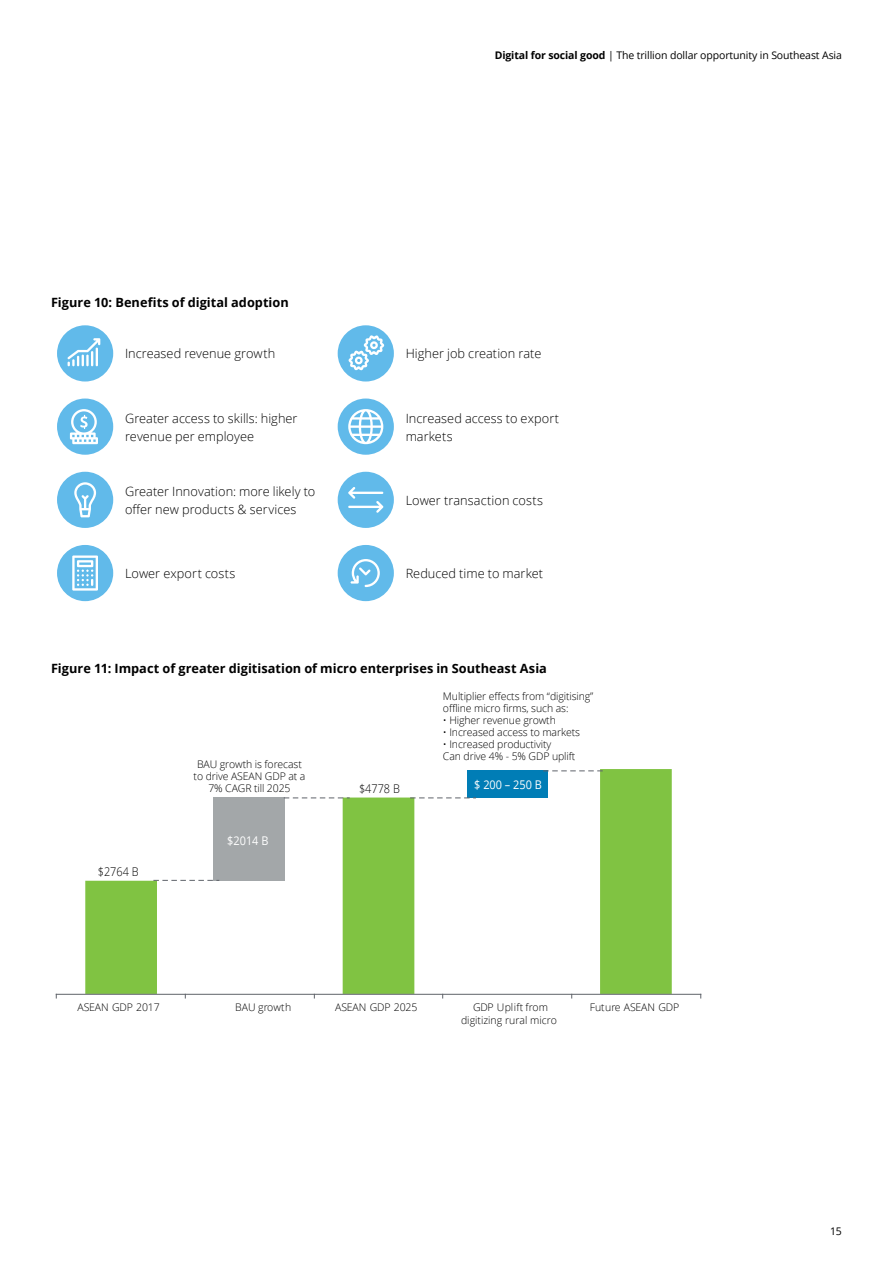
<style>
.page{position:relative;width:893px;height:1263px;background:#fff}
.page>*{position:absolute;margin:0;border:0;box-sizing:border-box;transform-origin:0 0}
.t1{font:300 12.75px/18px "Open Sans";letter-spacing:.005em;color:#000}
.t2{font:700 12.75px "Open Sans";letter-spacing:.005em;color:#000}
.t3{font:12px "Open Sans";color:#fff;scale:.91 1}
.t4{font:300 12px "Open Sans";color:#000;scale:.91 1}
.t5{font:300 10.5px/12px "Open Sans";letter-spacing:-.01em;color:#000}
.t6{font:10.5px "Open Sans";letter-spacing:-.01em;color:#000}
.t7{font:300 10.5px "Open Sans";letter-spacing:.02em;color:#000}
.s1{font-weight:700}
</style>
<div class="page">
<svg style="left:85px;top:769px;width:587px;height:225px"></svg>
<div style="left:214px;top:797px;width:71px;height:84px;background:#a3a7a9"></div>
<hr style="left:56px;top:994px;width:645px;height:1px;background:#5f636a">
<div style="left:468px;top:770px;width:80px;height:28px;background:#007db6"></div>
<svg style="left:154px;top:880px;width:65px;height:1px"></svg>
<svg style="left:284px;top:797px;width:65px;height:1px"></svg>
<svg style="left:411px;top:797px;width:64px;height:1px"></svg>
<svg style="left:544px;top:770px;width:61px;height:1px"></svg>
<svg style="left:57px;top:325px;width:56px;height:56px"></svg>
<svg style="left:338px;top:325px;width:56px;height:56px"></svg>
<svg style="left:57px;top:398px;width:56px;height:57px"></svg>
<svg style="left:338px;top:398px;width:56px;height:57px"></svg>
<svg style="left:57px;top:472px;width:56px;height:56px"></svg>
<svg style="left:338px;top:472px;width:56px;height:56px"></svg>
<svg style="left:57px;top:545px;width:56px;height:56px"></svg>
<svg style="left:338px;top:545px;width:56px;height:56px"></svg>
<p class="t2" style="left:51px;top:294px;width:239px">Figure 10: Benefits of digital adoption</p>
<p class="t6" style="left:495px;top:48px;width:349px"><span class="s1">Digital for social good</span> | The trillion dollar opportunity in Southeast Asia</p>
<p class="t1" style="left:125px;top:344px;width:152px">Increased revenue growth</p>
<p class="t1" style="left:406px;top:344px;width:137px">Higher job creation rate</p>
<p class="t1" style="left:125px;top:408px;width:174px">Greater access to skills: higher revenue per employee</p>
<p class="t1" style="left:406px;top:408px;width:155px">Increased access to export markets</p>
<p class="t1" style="left:125px;top:482px;width:192px">Greater Innovation: more likely to offer new products &amp; services</p>
<p class="t1" style="left:406px;top:491px;width:139px">Lower transaction costs</p>
<p class="t1" style="left:125px;top:564px;width:112px">Lower export costs</p>
<p class="t1" style="left:406px;top:564px;width:139px">Reduced time to market</p>
<p class="t2" style="left:51px;top:659px;width:497px">Figure 11: Impact of greater digitisation of micro enterprises in Southeast Asia</p>
<p class="t4" style="left:98px;top:863px;width:46px">$2764 B</p>
<p class="t5" style="left:194px;top:757px;width:113px;text-align:center">BAU growth is forecast to drive ASEAN GDP at a<br>7% CAGR till 2025</p>
<p class="t3" style="left:227px;top:833px;width:47px">$2014 B</p>
<p class="t5" style="left:443px;top:689px;width:152px">Multiplier effects from “digitising” offline micro firms, such as:</p>
<p class="t5" style="left:443px;top:713px;width:114px">• Higher revenue growth</p>
<p class="t5" style="left:443px;top:725px;width:139px">• Increased access to markets</p>
<p class="t5" style="left:443px;top:737px;width:134px">• Increased productivity<br>Can drive 4% - 5% GDP uplift</p>
<p class="t4" style="left:359px;top:780px;width:46px">$4778 B</p>
<p class="t3" style="left:474px;top:776px;width:76px">$ 200 – 250 B</p>
<p class="t5" style="left:78px;top:1001px;width:84px">ASEAN GDP 2017</p>
<p class="t5" style="left:235px;top:1001px;width:58px">BAU growth</p>
<p class="t5" style="left:335px;top:1001px;width:84px">ASEAN GDP 2025</p>
<p class="t7" style="left:473px;top:1000px;width:76px">GDP Uplift from</p>
<p class="t5" style="left:590px;top:1001px;width:91px">Future ASEAN GDP</p>
<p class="t5" style="left:461px;top:1014px;width:97px">digitizing rural micro</p>
<p class="t6" style="left:830px;top:1224px;width:13px">15</p>
</div>
